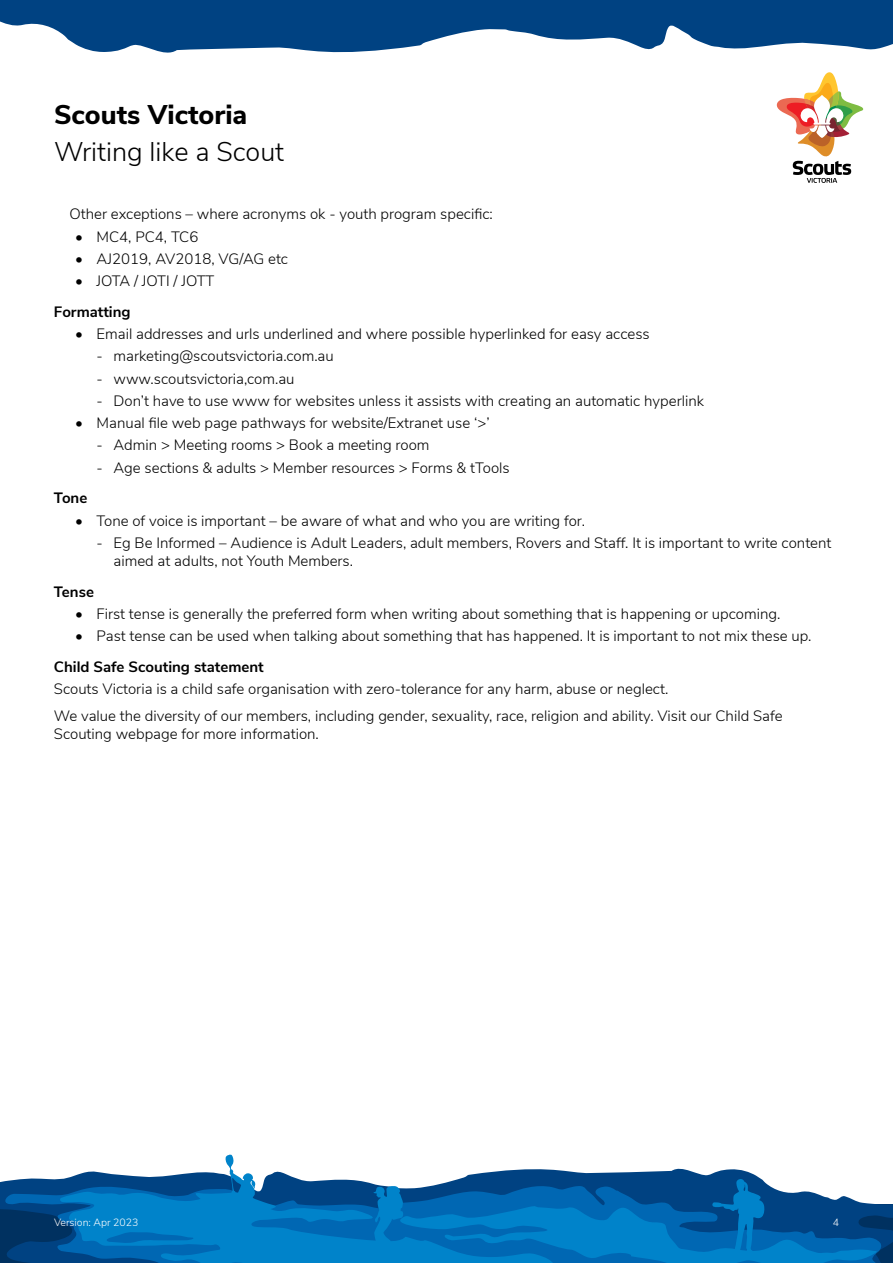
<style>
.page{position:relative;width:893px;height:1263px;background:#fff}
.page>*{position:absolute;margin:0;border:0;box-sizing:border-box;transform-origin:0 0}
.t1{font:300 27px "Nunito Sans";color:#000}
.t2{font:800 27px "Nunito Sans";color:#000}
.t3{font:300 15px/22.2px "Nunito Sans";color:#000}
.t4{font:700 15px "Nunito Sans";color:#000}
.t5{font:300 10.5px "Nunito Sans";color:#fff}
</style>
<div class="page">
<svg style="left:0;top:1184px;width:892px;height:79px;background:#0a467d"></svg>
<svg style="left:59px;top:1154px;width:821px;height:109px"></svg>
<svg style="left:777px;top:72px;width:86px;height:111px"></svg>
<svg style="left:0;top:0;width:893px;height:53px;fill:#004282"></svg>
<h1 class="t2" style="left:54px;top:95px;width:195px">Scouts Victoria</h1>
<h1 class="t1" style="left:54px;top:132px;width:232px">Writing like a Scout</h1>
<p class="t3" style="left:70px;top:202px;width:425px">Other exceptions – where acronyms ok - youth program specific:</p>
<p class="t3" style="left:75px;top:224px;width:125px">• MC4, PC4, TC6</p>
<p class="t3" style="left:75px;top:247px;width:214px">• AJ2019, AV2018, VG/AG etc</p>
<p class="t3" style="left:75px;top:269px;width:141px">• JOTA / JOTI / JOTT</p>
<p class="t4" style="left:54px;top:301px;width:78px">Formatting</p>
<p class="t3" style="left:97px;top:322px;width:609px;text-indent:-21px">• Email addresses and urls underlined and where possible hyperlinked for easy access<br>‐ marketing@scoutsvictoria.com.au<br>‐ www.scoutsvictoria,com.au<br>‐ Don’t have to use www for websites unless it assists with creating an automatic hyperlink</p>
<p class="t3" style="left:97px;top:411px;width:415px;text-indent:-21px">• Manual file web page pathways for website/Extranet use ‘&gt;’<br>‐ Admin &gt; Meeting rooms &gt; Book a meeting room<br>‐ Age sections &amp; adults &gt; Member resources &gt; Forms &amp; tTools</p>
<p class="t4" style="left:54px;top:487px;width:35px">Tone</p>
<p class="t3" style="left:96px;top:508px;width:736px;text-indent:-21px">• Tone of voice is important – be aware of what and who you are writing for.<br>‐ Eg Be Informed – Audience is Adult Leaders, adult members, Rovers and Staff. It is important to write content</p>
<p class="t3" style="left:113px;top:548px;width:241px">aimed at adults, not Youth Members.</p>
<p class="t4" style="left:54px;top:580px;width:42px">Tense</p>
<p class="t3" style="left:75px;top:601px;width:707px">• First tense is generally the preferred form when writing about something that is happening or upcoming.</p>
<p class="t3" style="left:75px;top:624px;width:738px">• Past tense can be used when talking about something that has happened. It is important to not mix these up.</p>
<p class="t4" style="left:54px;top:656px;width:211px">Child Safe Scouting statement</p>
<p class="t3" style="left:54px;top:675px;width:730px;line-height:26.5px">Scouts Victoria is a child safe organisation with zero-tolerance for any harm, abuse or neglect.<br>We value the diversity of our members, including gender, sexuality, race, religion and ability. Visit our Child Safe</p>
<p class="t3" style="left:54px;top:721px;width:266px">Scouting webpage for more information.</p>
<p class="t5" style="left:54px;top:1215px;width:86px">Version: Apr 2023</p>
<p class="t5" style="left:833px;top:1215px;width:8px">4</p>
</div>
